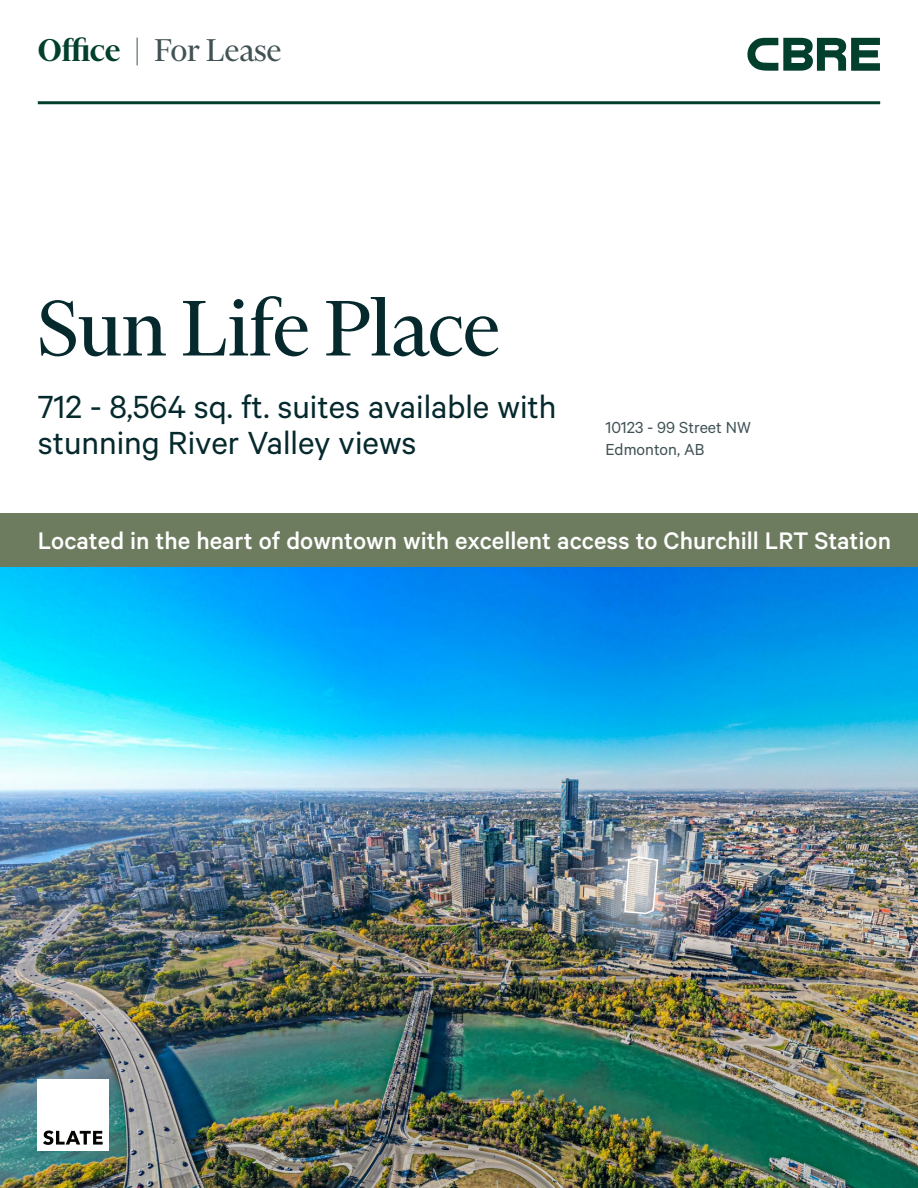
<style>
.page{position:relative;width:918px;height:1188px;background:#fff}
.page>*{position:absolute;margin:0;border:0;box-sizing:border-box;transform-origin:0 0}
.t1{font:90px "Financier Display";color:#05292c}
.t2{font:36px/36px "Calibre";color:#05292c}
.t3{font:36px "Financier Display";color:#415255}
.t4{font:500 27px "Calibre";color:#fff}
.t5{font:18px/21px "Calibre";color:#415255}
.s1{font-weight:600;color:#023f2c}
</style>
<div class="page">
<img style="left:0;top:567px;width:918px;height:621px">
<svg style="left:747px;top:38px;width:133px;height:33px"></svg>
<hr style="left:38px;top:101px;width:842px;height:3px;background:#023f2c">
<div style="left:0;top:513px;width:918px;height:54px;background:#6d7c5f"></div>
<div style="left:577px;top:809px;width:128px;height:152px;background:#fff;opacity:.75"></div>
<svg style="left:623px;top:856px;width:36px;height:59px;background:#cecece"></svg>
<div style="left:38px;top:1079px;width:71px;height:71px;background:#fff"></div>
<svg style="left:43px;top:1131px;width:60px;height:14px"></svg>
<h2 class="t3" style="left:38px;top:32px;width:245px"><span class="s1">Office</span> | For Lease</h2>
<h1 class="t1" style="left:38px;top:281px;width:463px">Sun Life Place</h1>
<h2 class="t2" style="left:38px;top:388px;width:520px">712 - 8,564 sq. ft. suites available with stunning River Valley views</h2>
<p class="t5" style="left:606px;top:417px;width:147px">10123 - 99 Street NW<br>Edmonton, AB</p>
<p class="t4" style="left:38px;top:525px;width:855px">Located in the heart of downtown with excellent access to Churchill LRT Station</p>
</div>
